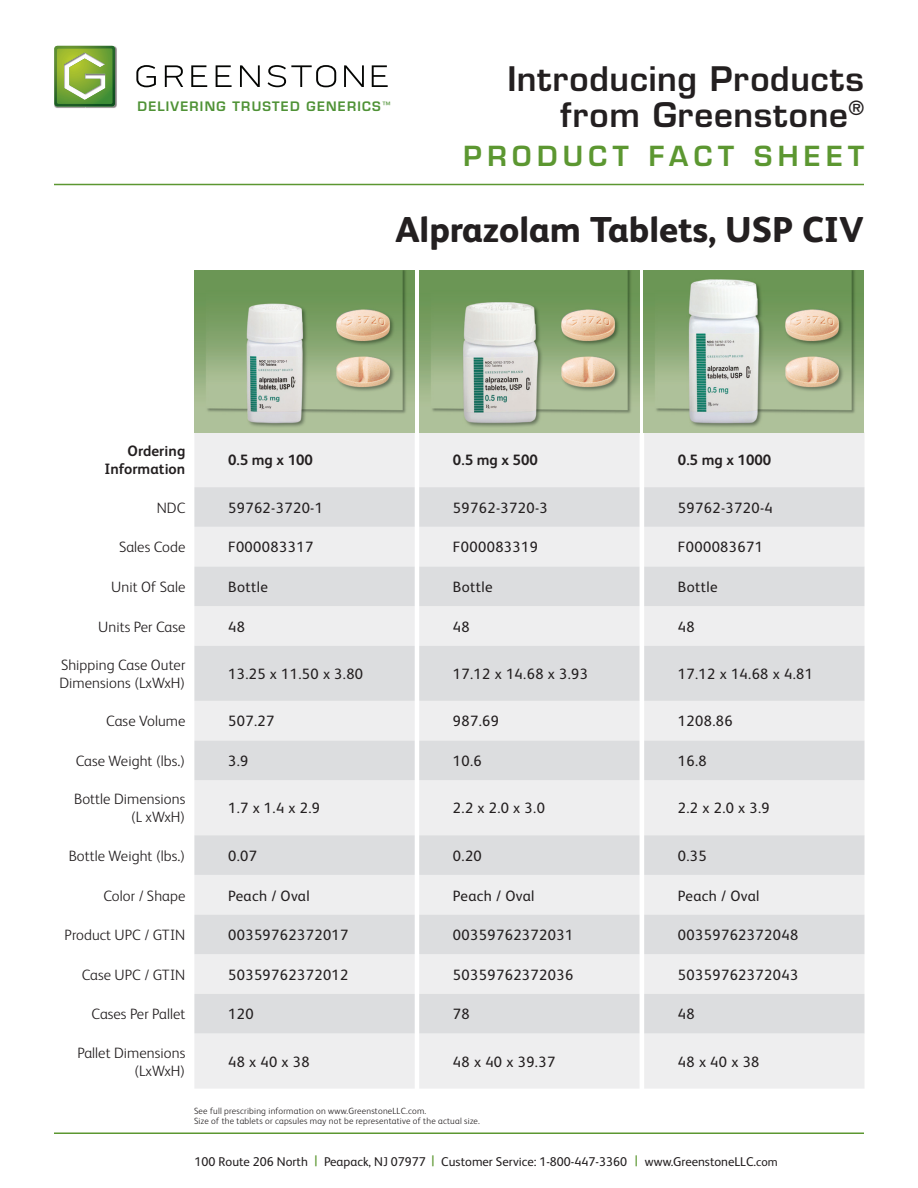
<style>
.page{position:relative;width:918px;height:1188px;background:#fff}
.page>*{position:absolute;margin:0;border:0;box-sizing:border-box;transform-origin:0 0}
.t1{font:800 36px "FS Albert";color:#231f20}
.t2{font:600 33px/36px "Eurostile LT Std";letter-spacing:.025em;color:#231f20;text-align:right}
.t3{font:600 27px "Eurostile LT Std";letter-spacing:.2em;color:#5c9731}
.t4{font:15px "FS Albert Pro";letter-spacing:.025em;color:#231f20}
.t5{font:300 15px/18px "FS Albert Pro";letter-spacing:.005em;color:#231f20;text-align:right}
.t6{font:700 15px "FS Albert Pro";color:#231f20}
.t7{font:700 15px/18px "FS Albert";letter-spacing:.005em;color:#231f20;text-align:right}
.t8{font:12.75px "FS Albert Pro";color:#231f20}
.t9{font:600 12.75px "Eurostile LT Std";letter-spacing:.095em;color:#4f9236}
.t10{font:300 9px/10.5px "FS Albert Pro";letter-spacing:.025em;color:#231f20}
.s1{font-size:15px;color:#5c9731}
.s2{font-size:12px}
</style>
<div class="page">
<hr style="left:54px;top:184px;width:810px;height:1px;background:#5c9731">
<img style="left:54px;top:45px;width:63px;height:63px">
<img style="left:54px;top:46px;width:61px;height:60px">
<img style="left:57px;top:48px;width:54px;height:54px">
<svg style="left:136px;top:65px;width:20px;height:22px"></svg>
<svg style="left:165px;top:65px;width:18px;height:22px"></svg>
<svg style="left:191px;top:65px;width:16px;height:22px"></svg>
<svg style="left:216px;top:65px;width:16px;height:22px"></svg>
<svg style="left:240px;top:65px;width:20px;height:22px"></svg>
<svg style="left:268px;top:65px;width:68px;height:22px"></svg>
<svg style="left:344px;top:65px;width:20px;height:22px"></svg>
<svg style="left:372px;top:65px;width:16px;height:22px"></svg>
<hr style="left:54px;top:1132px;width:810px;height:2px;background:#5c9731">
<div style="left:194px;top:432px;width:670px;height:657px;background:#eeeeef"></div>
<svg style="left:194px;top:487px;width:671px;height:547px;fill:#dcdddf"></svg>
<img style="left:194px;top:270px;width:221px;height:162px">
<img style="left:644px;top:270px;width:220px;height:162px">
<img style="left:419px;top:270px;width:220px;height:162px">
<p class="t9" style="left:138px;top:98px;width:254px">DELIVERING TRUSTED GENERICS<sup>™</sup></p>
<h2 class="t2" style="left:507px;top:61px;width:358px">Introducing Products from Greenstone<sup>®</sup></h2>
<h3 class="t3" style="left:463px;top:139px;width:402px">PRODUCT FACT SHEET</h3>
<p class="t1" style="left:396px;top:204px;width:470px">Alprazolam Tablets, USP CIV</p>
<p class="t7" style="left:104px;top:442px;width:83px">Ordering<br>Information</p>
<p class="t6" style="left:228px;top:450px;width:86px">0.5 mg x 100</p>
<p class="t6" style="left:453px;top:450px;width:86px">0.5 mg x 500</p>
<p class="t6" style="left:678px;top:450px;width:95px">0.5 mg x 1000</p>
<p class="t5" style="left:157px;top:498px;width:30px">NDC</p>
<p class="t4" style="left:228px;top:497px;width:96px">59762-3720-1</p>
<p class="t4" style="left:453px;top:497px;width:96px">59762-3720-3</p>
<p class="t4" style="left:678px;top:497px;width:96px">59762-3720-4</p>
<p class="t5" style="left:119px;top:537px;width:68px">Sales Code</p>
<p class="t4" style="left:228px;top:537px;width:87px">F000083317</p>
<p class="t4" style="left:453px;top:537px;width:87px">F000083319</p>
<p class="t4" style="left:678px;top:537px;width:87px">F000083671</p>
<p class="t5" style="left:111px;top:577px;width:76px">Unit Of Sale</p>
<p class="t4" style="left:228px;top:576px;width:41px">Bottle</p>
<p class="t4" style="left:453px;top:576px;width:41px">Bottle</p>
<p class="t4" style="left:678px;top:576px;width:41px">Bottle</p>
<p class="t5" style="left:98px;top:617px;width:89px">Units Per Case</p>
<p class="t4" style="left:228px;top:616px;width:18px">48</p>
<p class="t4" style="left:453px;top:616px;width:18px">48</p>
<p class="t4" style="left:678px;top:616px;width:18px">48</p>
<p class="t5" style="left:59px;top:655px;width:128px;text-align:left">Shipping Case Outer<br>Dimensions (LxWxH)</p>
<p class="t4" style="left:228px;top:663px;width:137px">13.25 x 11.50 x 3.80</p>
<p class="t4" style="left:453px;top:663px;width:137px">17.12 x 14.68 x 3.93</p>
<p class="t4" style="left:678px;top:663px;width:137px">17.12 x 14.68 x 4.81</p>
<p class="t5" style="left:106px;top:711px;width:81px">Case Volume</p>
<p class="t4" style="left:228px;top:711px;width:48px">507.27</p>
<p class="t4" style="left:453px;top:711px;width:48px">987.69</p>
<p class="t4" style="left:678px;top:711px;width:56px">1208.86</p>
<p class="t5" style="left:76px;top:751px;width:111px">Case Weight (lbs.)</p>
<p class="t4" style="left:228px;top:750px;width:22px">3.9</p>
<p class="t4" style="left:453px;top:750px;width:30px">10.6</p>
<p class="t4" style="left:678px;top:750px;width:30px">16.8</p>
<p class="t5" style="left:74px;top:789px;width:113px">Bottle Dimensions (L xWxH)</p>
<p class="t4" style="left:228px;top:798px;width:93px">1.7 x 1.4 x 2.9</p>
<p class="t4" style="left:453px;top:798px;width:93px">2.2 x 2.0 x 3.0</p>
<p class="t4" style="left:678px;top:798px;width:93px">2.2 x 2.0 x 3.9</p>
<p class="t5" style="left:69px;top:846px;width:118px">Bottle Weight (lbs.)</p>
<p class="t4" style="left:228px;top:845px;width:30px">0.07</p>
<p class="t4" style="left:453px;top:845px;width:30px">0.20</p>
<p class="t4" style="left:678px;top:845px;width:30px">0.35</p>
<p class="t5" style="left:104px;top:885px;width:83px">Color / Shape</p>
<p class="t4" style="left:228px;top:885px;width:83px">Peach / Oval</p>
<p class="t4" style="left:453px;top:885px;width:83px">Peach / Oval</p>
<p class="t4" style="left:678px;top:885px;width:83px">Peach / Oval</p>
<p class="t5" style="left:65px;top:925px;width:122px">Product UPC / GTIN</p>
<p class="t4" style="left:228px;top:924px;width:122px">00359762372017</p>
<p class="t4" style="left:453px;top:924px;width:122px">00359762372031</p>
<p class="t4" style="left:678px;top:924px;width:122px">00359762372048</p>
<p class="t5" style="left:82px;top:965px;width:105px">Case UPC / GTIN</p>
<p class="t4" style="left:228px;top:964px;width:122px">50359762372012</p>
<p class="t4" style="left:453px;top:964px;width:122px">50359762372036</p>
<p class="t4" style="left:678px;top:964px;width:122px">50359762372043</p>
<p class="t5" style="left:92px;top:1004px;width:95px">Cases Per Pallet</p>
<p class="t4" style="left:228px;top:1004px;width:27px">120</p>
<p class="t4" style="left:453px;top:1004px;width:18px">78</p>
<p class="t4" style="left:678px;top:1004px;width:18px">48</p>
<p class="t5" style="left:77px;top:1043px;width:109px">Pallet Dimensions (LxWxH)</p>
<p class="t4" style="left:228px;top:1051px;width:83px">48 x 40 x 38</p>
<p class="t4" style="left:453px;top:1051px;width:104px">48 x 40 x 39.37</p>
<p class="t4" style="left:678px;top:1051px;width:83px">48 x 40 x 38</p>
<p class="t10" style="left:194px;top:1105px;width:287px">See full prescribing information on www.GreenstoneLLC.com.<br>Size of the tablets or capsules may not be representative of the actual size.</p>
<p class="t8" style="left:195px;top:1153px;width:585px">100 Route 206 North <span class="s1">|</span> Peapack, NJ 07977 <span class="s1">|</span> Customer Service: 1-800-447-3360 <span class="s1">|</span> www.GreenstoneLLC.<span class="s2">com</span></p>
</div>
